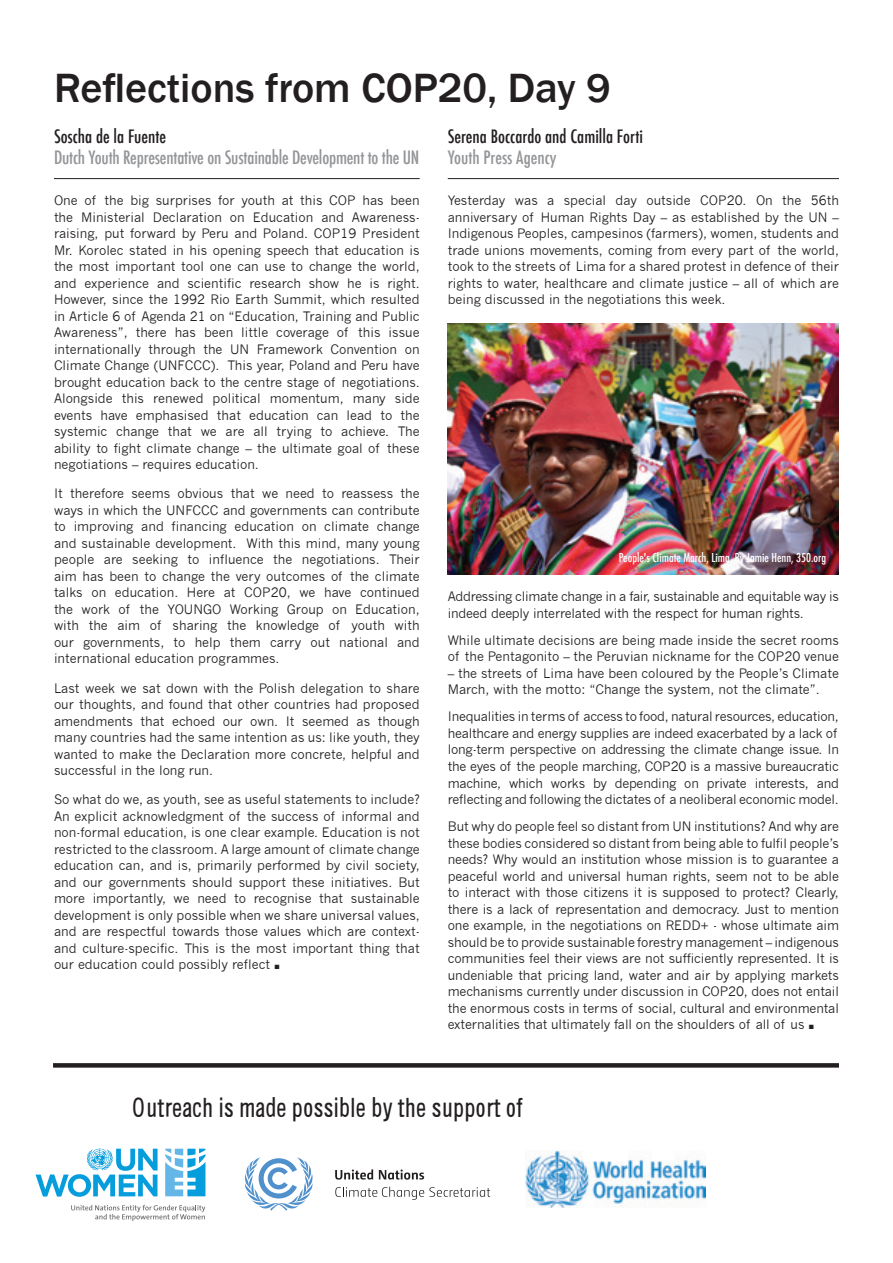
<style>
.page{position:relative;width:893px;height:1263px;background:#fff}
.page>*{position:absolute;margin:0;border:0;box-sizing:border-box;transform-origin:0 0}
.Body_text{font:45px "News Gothic";color:#231f20}
.HEADING{font:500 42px "Franklin Gothic";color:#231f20}
.Sponsors_text{font:25.5px "CHANL Plain";color:#231f20}
.AUTHOR_-_company{font:500 condensed 18px "Futura";letter-spacing:-.01em;color:#939598}
.AUTHOR_-_name{font:500 condensed 18px "Futura";color:#231f20}
.Body_text-2{font:12.75px/16.5px "News Gothic";letter-spacing:-.01em;color:#231f20;text-align:justify}
.PHOTO_CAPTION_white{font:500 condensed 12px "Futura";color:#fff}
</style>
<div class="page">
<svg style="left:335px;top:1169px;width:38px;height:10px"></svg>
<svg style="left:379px;top:1169px;width:45px;height:10px"></svg>
<svg style="left:335px;top:1187px;width:155px;height:13px"></svg>
<svg style="left:245px;top:1157px;width:68px;height:53px"></svg>
<svg style="left:53px;top:1063px;width:786px;height:4px;background:#292626"></svg>
<svg style="left:36px;top:1148px;width:122px;height:49px"></svg>
<svg style="left:71px;top:1205px;width:134px;height:16px"></svg>
<svg style="left:165px;top:1149px;width:40px;height:47px"></svg>
<hr style="left:54px;top:178px;width:366px;height:1px;background:#231f20">
<img style="left:526px;top:1151px;width:180px;height:56px">
<hr style="left:448px;top:178px;width:391px;height:1px;background:#231f20">
<img style="left:448px;top:323px;width:391px;height:251px">
<p class="HEADING" style="left:54px;top:62px;width:558px">Reflections from COP20, Day 9</p>
<p class="AUTHOR_-_name" style="left:54px;top:124px;width:113px">Soscha de la Fuente</p>
<p class="AUTHOR_-_company" style="left:54px;top:146px;width:367px">Dutch Youth Representative on Sustainable Development to the UN</p>
<p class="Body_text-2" style="left:448px;top:192px;width:393px">Yesterday was a special day outside COP20. On the 56th anniversary of Human Rights Day – as established by the UN – Indigenous Peoples, campesinos (farmers), women, students and trade unions movements, coming from every part of the world, took to the streets of Lima for a shared protest in defence of their rights to water, healthcare and climate justice – all of which are being discussed in the negotiations this week.</p>
<p class="AUTHOR_-_name" style="left:448px;top:124px;width:197px">Serena Boccardo and Camilla Forti</p>
<p class="AUTHOR_-_company" style="left:448px;top:146px;width:110px">Youth Press Agency</p>
<p class="Body_text-2" style="left:54px;top:192px;width:367px">One of the big surprises for youth at this COP has been the Ministerial Declaration on Education and Awareness&shy;raising, put forward by Peru and Poland. COP19 President Mr. Korolec stated in his opening speech that education is the most important tool one can use to change the world, and experience and scientific research show he is right.<br>However, since the 1992 Rio Earth Summit, which resulted in Article 6 of Agenda 21 on “Education, Training and Public Awareness”, there has been little coverage of this issue internationally through the UN Framework Convention on Climate Change (UNFCCC). This year, Poland and Peru have brought education back to the centre stage of negotiations.<br>Alongside this renewed political momentum, many side events have emphasised that education can lead to the systemic change that we are all trying to achieve. The ability to fight climate change – the ultimate goal of these negotiations – requires education.</p>
<p class="Body_text-2" style="left:54px;top:485px;width:367px">It therefore seems obvious that we need to reassess the ways in which the UNFCCC and governments can contribute to improving and financing education on climate change and sustainable development. With this mind, many young people are seeking to influence the negotiations. Their aim has been to change the very outcomes of the climate talks on education. Here at COP20, we have continued the work of the YOUNGO Working Group on Education, with the aim of sharing the knowledge of youth with our governments, to help them carry out national and international education programmes.</p>
<p class="Body_text-2" style="left:54px;top:680px;width:367px">Last week we sat down with the Polish delegation to share our thoughts, and found that other countries had proposed amendments that echoed our own. It seemed as though many countries had the same intention as us: like youth, they wanted to make the Declaration more concrete, helpful and successful in the long run.</p>
<p class="Body_text-2" style="left:54px;top:791px;width:367px">So what do we, as youth, see as useful statements to include?<br>An explicit acknowledgment of the success of informal and non-formal education, is one clear example. Education is not restricted to the classroom. A large amount of climate change education can, and is, primarily performed by civil society, and our governments should support these initiatives. But more importantly, we need to recognise that sustainable development is only possible when we share universal values, and are respectful towards those values which are context&shy;and culture-specific. This is the most important thing that our education could possibly reflect</p>
<p class="PHOTO_CAPTION_white" style="left:619px;top:549px;width:209px">People's Climate March, Lima. By Jamie Henn, 350.org</p>
<p class="Body_text-2" style="left:448px;top:588px;width:393px">Addressing climate change in a fair, sustainable and equitable way is indeed deeply interrelated with the respect for human rights.</p>
<p class="Body_text-2" style="left:448px;top:632px;width:393px">While ultimate decisions are being made inside the secret rooms of the Pentagonito – the Peruvian nickname for the COP20 venue</p>
<p class="Body_text-2" style="left:448px;top:665px;width:393px">– the streets of Lima have been coloured by the People’s Climate<br>March, with the motto: “Change the system, not the climate”.</p>
<p class="Body_text-2" style="left:448px;top:709px;width:393px;text-align:left">Inequalities in terms of access to food, natural resources, education, healthcare and energy supplies are indeed exacerbated by a lack of long-term perspective on addressing the climate change issue. In the eyes of the people marching, COP20 is a massive bureaucratic machine, which works by depending on private interests, and reflecting and following the dictates of a neoliberal economic model.</p>
<p class="Body_text-2" style="left:448px;top:818px;width:393px">But why do people feel so distant from UN institutions? And why are these bodies considered so distant from being able to fulfil people’s needs? Why would an institution whose mission is to guarantee a peaceful world and universal human rights, seem not to be able to interact with those citizens it is supposed to protect? Clearly, there is a lack of representation and democracy. Just to mention one example, in the negotiations on REDD+ - whose ultimate aim should be to provide sustainable forestry management – indigenous communities feel their views are not sufficiently represented. It is undeniable that pricing land, water and air by applying markets mechanisms currently under discussion in COP20, does not entail the enormous costs in terms of social, cultural and environmental externalities that ultimately fall on the shoulders of all of us</p>
<p class="Body_text" style="left:270px;top:927px;width:16px">.</p>
<p class="Body_text" style="left:804px;top:987px;width:16px">.</p>
<p class="Sponsors_text" style="left:132px;top:1093px;width:392px">Outreach is made possible by the support of</p>
</div>
